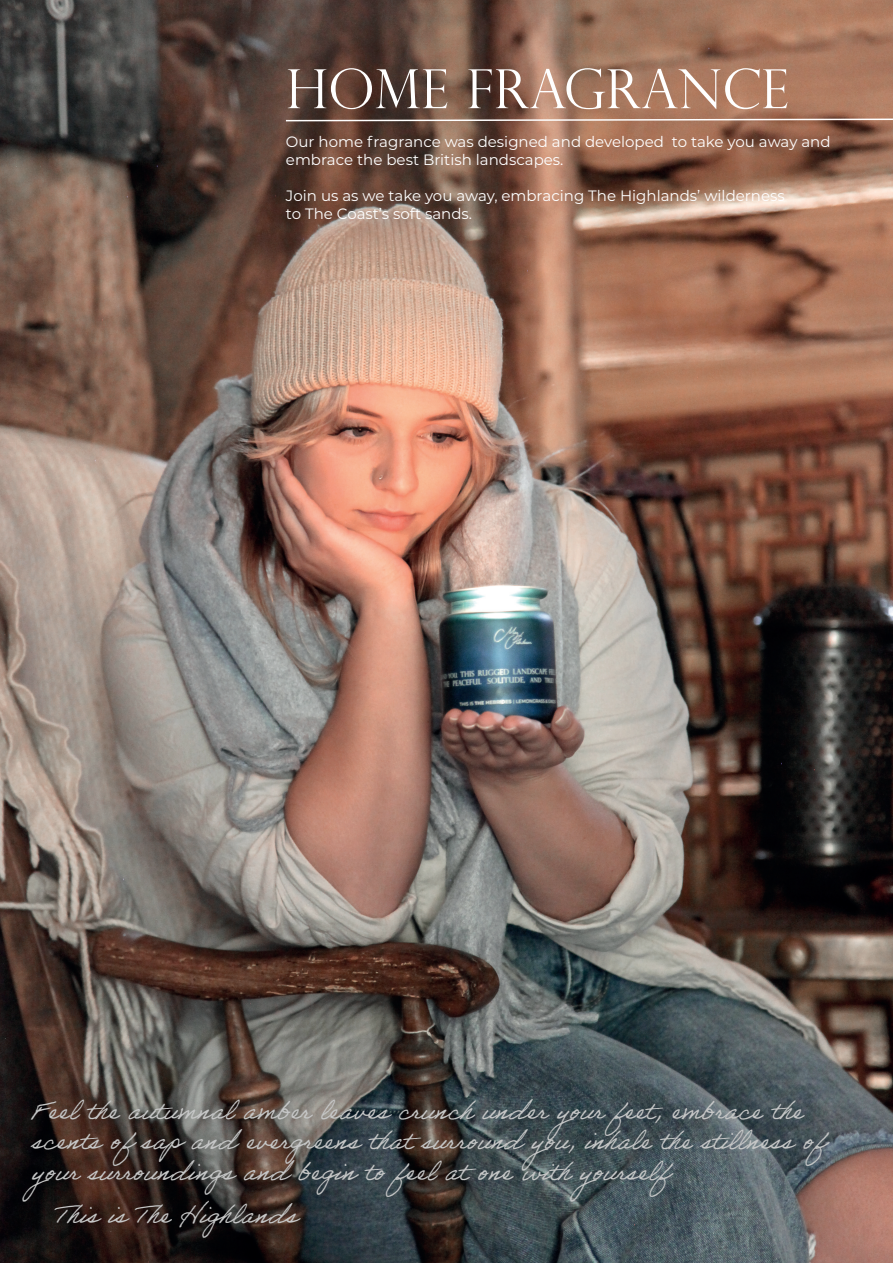
<style>
.page{position:relative;width:893px;height:1263px;background:#fff}
.page>*{position:absolute;margin:0;border:0;box-sizing:border-box;transform-origin:0 0}
.t1{font:300 54px "Perpetua Titling";color:#fff}
.t2{font:25.5px/30.6px "Adobe Handwriting Ernie";color:#c6c7c7}
.t3{font:15px/18px "Montserrat";color:#fff}
</style>
<div class="page">
<img style="left:0;top:0;width:893px;height:1263px">
<svg style="left:284px;top:118px;width:609px;height:4px"></svg>
<h1 class="t1" style="left:286px;top:56px;width:504px">HOME FRAGRANCE</h1>
<p class="t3" style="left:286px;top:132px;width:546px">Our home fragrance was designed and developed to take you away and embrace the best British landscapes.</p>
<p class="t3" style="left:286px;top:186px;width:500px">Join us as we take you away, embracing The Highlands’ wilderness to The Coast’s soft sands.</p>
<p class="t2" style="left:32px;top:1094px;width:794px">Feel the autumnal amber leaves crunch under your feet, embrace the scents of sapand evergreens that surround you, inhale the stillness of your surroundings and begin to feel at one with yourself</p>
<p class="t2" style="left:56px;top:1198px;width:243px">This is The Highlands</p>
</div>
